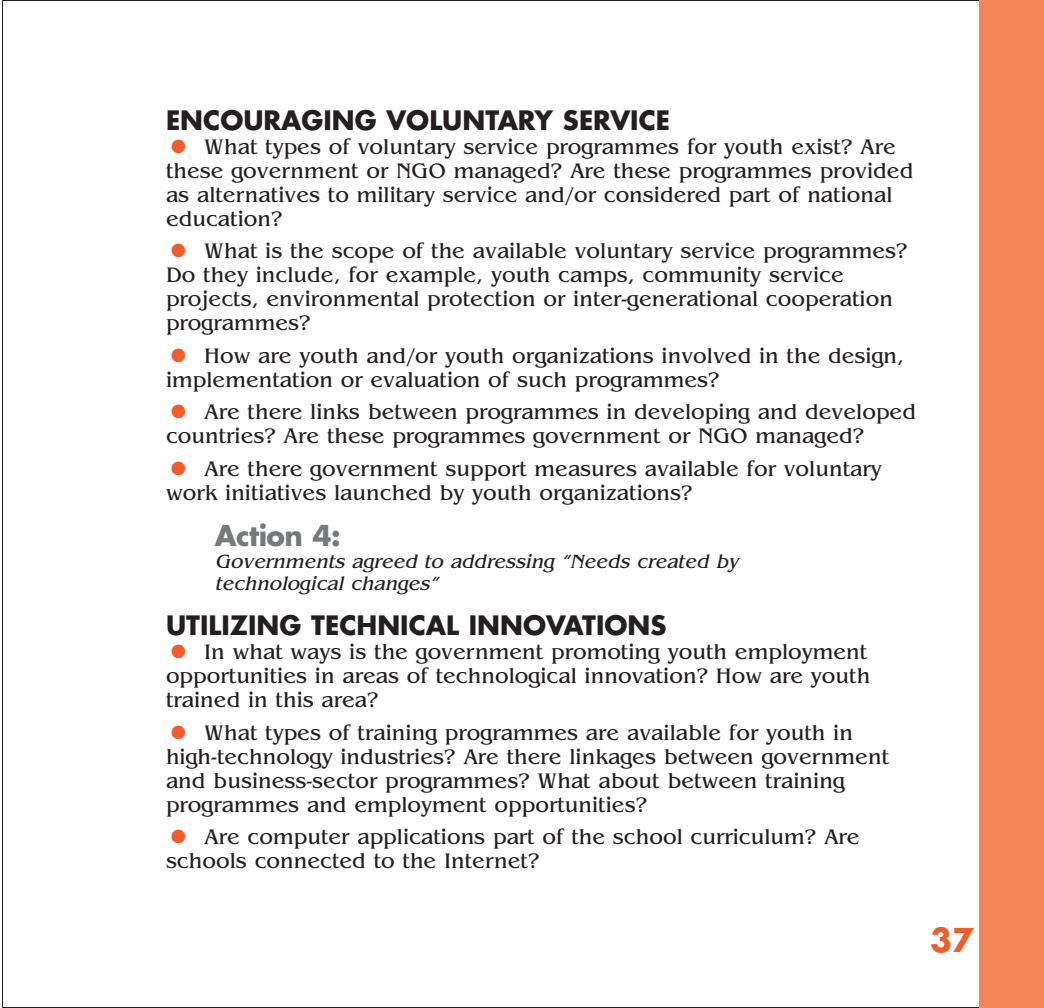
<style>
.page{position:relative;width:1044px;height:1008px;background:#fff}
.page>*{position:absolute;margin:0;border:0;box-sizing:border-box;transform-origin:0 0}
.t1{font:700 32px "Futura";color:#f15d2a}
.t2{font:700 28px "Futura";letter-spacing:-.02em;color:#77797b}
.t3{font:700 26px "Futura";color:#231f20}
.t4{font:22px/24px "Benguiat";color:#231f20}
.t5{font:italic 20px/22px "Benguiat";color:#231f20}
.s1{font-family:"Futura";font-weight:700;font-size:36px;color:#f15d2a}
</style>
<div class="page">
<div style="left:979px;top:0;width:65px;height:1008px;background:#f58557"></div>
<p class="t3" style="left:166px;top:108px;width:506px">ENCOURAGING VOLUNTARY SERVICE</p>
<p class="t4" style="left:166px;top:136px;width:749px"><span class="s1">•</span> What types of voluntary service programmes for youth exist? Are these government or NGO managed? Are these programmes provided as alternatives to military service and/or considered part of national education?</p>
<p class="t4" style="left:166px;top:241px;width:743px"><span class="s1">•</span> What is the scope of the available voluntary service programmes?<br>Do they include, for example, youth camps, community service projects, environmental protection or inter-generational cooperation programmes?</p>
<p class="t4" style="left:166px;top:346px;width:740px"><span class="s1">•</span> How are youth and/or youth organizations involved in the design, implementation or evaluation of such programmes?</p>
<p class="t4" style="left:166px;top:402px;width:752px"><span class="s1">•</span> Are there links between programmes in developing and developed countries? Are these programmes government or NGO managed?</p>
<p class="t4" style="left:166px;top:459px;width:717px"><span class="s1">•</span> Are there government support measures available for voluntary work initiatives launched by youth organizations?</p>
<p class="t2" style="left:215px;top:523px;width:127px">Action 4:</p>
<p class="t5" style="left:215px;top:553px;width:525px">Governments agreed to addressing “Needs created by technological changes”</p>
<p class="t3" style="left:166px;top:613px;width:502px">UTILIZING TECHNICAL INNOVATIONS</p>
<p class="t4" style="left:166px;top:642px;width:706px"><span class="s1">•</span> In what ways is the government promoting youth employment opportunities in areas of technological innovation? How are youth trained in this area?</p>
<p class="t4" style="left:166px;top:723px;width:725px"><span class="s1">•</span> What types of training programmes are available for youth in high-technology industries? Are there linkages between government and business-sector programmes? What about between training programmes and employment opportunities?</p>
<p class="t4" style="left:166px;top:827px;width:695px"><span class="s1">•</span> Are computer applications part of the school curriculum? Are schools connected to the Internet?</p>
<h1 class="t1" style="left:930px;top:926px;width:45px">37</h1>
</div>
